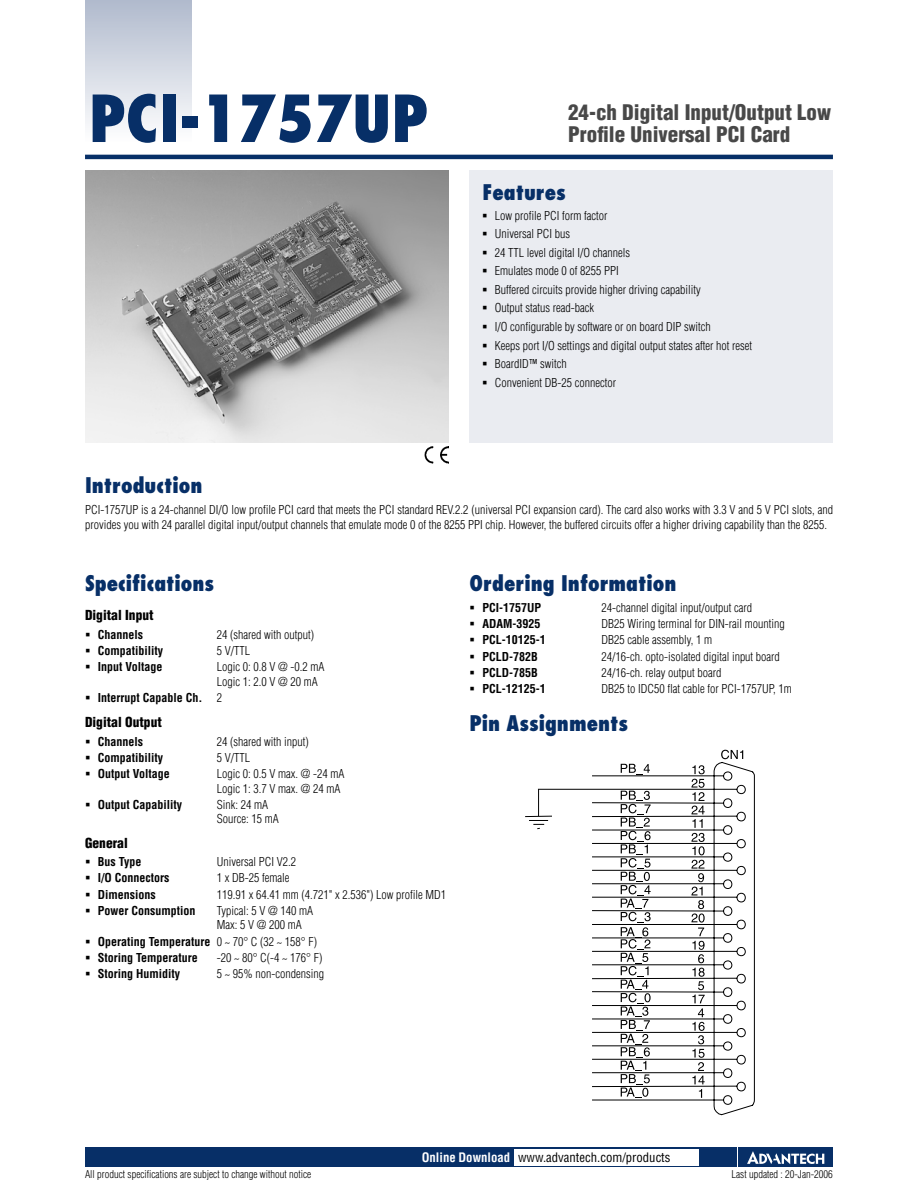
<style>
.page{position:relative;width:918px;height:1188px;background:#fff}
.page>*{position:absolute;margin:0;border:0;box-sizing:border-box;transform-origin:0 0}
.t1{font:800 condensed 63px "Futura";color:#072f67}
.t2{font:800 condensed 21px "Futura";color:#072f67}
.t3{font:900 condensed 21px/22.5px "Helvetica";color:#484848}
.t4{font:900 condensed 13.5px "Helvetica";color:#000}
.t5{font:condensed 12.75px "Helvetica";color:#000}
.t6{font:300 condensed 12px/14.2px "Helvetica";color:#000}
.t7{font:700 condensed 12px "Helvetica";color:#000}
.t8{font:300 condensed 10.5px "Helvetica";color:#000}
.s1{font-weight:300}
.s2{font-weight:700;color:#fff}
</style>
<div class="page">
<div style="left:85px;top:1147px;width:651px;height:20px;background:#072f67"></div>
<hr style="left:85px;top:155px;width:748px;height:4px;background:#072f67">
<div style="left:85px;top:0;width:106px;height:143px;background:linear-gradient(to bottom,#b0bacd,#fff)"></div>
<div style="left:470px;top:170px;width:363px;height:272px;background:#eaecf1"></div>
<div style="left:738px;top:1147px;width:95px;height:20px;background:#072f67"></div>
<svg style="left:747px;top:1151px;width:77px;height:13px"></svg>
<div style="left:514px;top:1149px;width:184px;height:16px;background:#fff"></div>
<img style="left:85px;top:170px;width:363px;height:272px">
<img style="left:425px;top:446px;width:23px;height:17px">
<svg style="left:537px;top:762px;width:218px;height:354px"></svg>
<svg style="left:721px;top:750px;width:22px;height:9px"></svg>
<svg style="left:691px;top:765px;width:14px;height:333px"></svg>
<svg style="left:525px;top:789px;width:27px;height:40px"></svg>
<svg style="left:621px;top:791px;width:30px;height:307px"></svg>
<h1 class="t1" style="left:89px;top:78px;width:341px">PCI-1757UP</h1>
<h2 class="t3" style="left:568px;top:100px;width:265px">24-ch Digital Input/Output Low<br>Profile Universal PCI Card</h2>
<h2 class="t2" style="left:482px;top:178px;width:85px">Features</h2>
<p class="t6" style="left:482px;top:208px;width:127px">▪ Low profile PCI form factor</p>
<p class="t6" style="left:482px;top:227px;width:90px">▪ Universal PCI bus</p>
<p class="t6" style="left:482px;top:245px;width:150px">▪ 24 TTL level digital I/O channels</p>
<p class="t6" style="left:482px;top:264px;width:138px">▪ Emulates mode 0 of 8255 PPI</p>
<p class="t6" style="left:482px;top:282px;width:220px">▪ Buffered circuits provide higher driving capability</p>
<p class="t6" style="left:482px;top:301px;width:114px">▪ Output status read-back</p>
<p class="t6" style="left:482px;top:319px;width:230px">▪ I/O configurable by software or on board DIP switch</p>
<p class="t6" style="left:482px;top:338px;width:271px">▪ Keeps port I/O settings and digital output states after hot reset</p>
<p class="t6" style="left:482px;top:356px;width:86px">▪ BoardID™ switch</p>
<p class="t6" style="left:482px;top:375px;width:136px">▪ Convenient DB-25 connector</p>
<h2 class="t2" style="left:85px;top:472px;width:119px">Introduction</h2>
<p class="t6" style="left:85px;top:503px;width:749px;line-height:15px">PCI-1757UP is a 24-channel DI/O low profile PCI card that meets the PCI standard REV.2.2 (universal PCI expansion card). The card also works with 3.3 V and 5 V PCI slots, and provides you with 24 parallel digital input/output channels that emulate mode 0 of the 8255 PPI chip. However, the buffered circuits offer a higher driving capability than the 8255.</p>
<h2 class="t2" style="left:85px;top:570px;width:131px">Specifications</h2>
<p class="t4" style="left:85px;top:607px;width:70px">Digital Input</p>
<p class="t7" style="left:85px;top:627px;width:60px">▪ Channels</p>
<p class="t6" style="left:217px;top:627px;width:99px">24 (shared with output)</p>
<p class="t7" style="left:85px;top:643px;width:80px">▪ Compatibility</p>
<p class="t6" style="left:217px;top:643px;width:35px">5 V/TTL</p>
<p class="t7" style="left:85px;top:660px;width:79px">▪ Input Voltage</p>
<p class="t6" style="left:217px;top:660px;width:109px">Logic 0: 0.8 V @ -0.2 mA<br>Logic 1: 2.0 V @ 20 mA</p>
<p class="t7" style="left:85px;top:690px;width:139px">▪ Interrupt Capable Ch. <span class="s1">2</span></p>
<p class="t4" style="left:85px;top:714px;width:78px">Digital Output</p>
<p class="t7" style="left:85px;top:734px;width:60px">▪ Channels</p>
<p class="t6" style="left:217px;top:734px;width:93px">24 (shared with input)</p>
<p class="t7" style="left:85px;top:750px;width:80px">▪ Compatibility</p>
<p class="t6" style="left:217px;top:750px;width:35px">5 V/TTL</p>
<p class="t7" style="left:85px;top:767px;width:86px">▪ Output Voltage</p>
<p class="t6" style="left:217px;top:767px;width:129px">Logic 0: 0.5 V max. @ -24 mA<br>Logic 1: 3.7 V max. @ 24 mA</p>
<p class="t7" style="left:85px;top:797px;width:99px">▪ Output Capability</p>
<p class="t6" style="left:217px;top:797px;width:63px">Sink: 24 mA<br>Source: 15 mA</p>
<p class="t4" style="left:85px;top:835px;width:44px">General</p>
<p class="t7" style="left:85px;top:854px;width:58px">▪ Bus Type</p>
<p class="t6" style="left:217px;top:854px;width:81px">Universal PCI V2.2</p>
<p class="t7" style="left:85px;top:871px;width:86px">▪ I/O Connectors</p>
<p class="t6" style="left:217px;top:871px;width:74px">1 x DB-25 female</p>
<p class="t7" style="left:85px;top:887px;width:72px">▪ Dimensions</p>
<p class="t6" style="left:217px;top:887px;width:231px">119.91 x 64.41 mm (4.721" x 2.536") Low profile MD1</p>
<p class="t7" style="left:85px;top:903px;width:112px">▪ Power Consumption</p>
<p class="t6" style="left:217px;top:904px;width:98px">Typical: 5 V @ 140 mA<br>Max: 5 V @ 200 mA</p>
<p class="t7" style="left:85px;top:934px;width:234px">▪ Operating Temperature <span class="s1">0 ~ 70° C (32 ~ 158° F)</span></p>
<p class="t7" style="left:85px;top:950px;width:114px">▪ Storing Temperature</p>
<p class="t6" style="left:217px;top:951px;width:107px">-20 ~ 80° C(-4 ~ 176° F)</p>
<p class="t7" style="left:85px;top:967px;width:97px">▪ Storing Humidity</p>
<p class="t6" style="left:217px;top:967px;width:109px">5 ~ 95% non-condensing</p>
<h2 class="t2" style="left:470px;top:570px;width:208px">Ordering Information</h2>
<p class="t7" style="left:470px;top:600px;width:73px">▪ PCI-1757UP</p>
<p class="t6" style="left:601px;top:600px;width:152px">24-channel digital input/output card</p>
<p class="t7" style="left:470px;top:616px;width:72px">▪ ADAM-3925</p>
<p class="t6" style="left:601px;top:616px;width:185px">DB25 Wiring terminal for DIN-rail mounting</p>
<p class="t7" style="left:470px;top:633px;width:78px">▪ PCL-10125-1</p>
<p class="t6" style="left:601px;top:633px;width:112px">DB25 cable assembly, 1 m</p>
<p class="t7" style="left:470px;top:649px;width:70px">▪ PCLD-782B</p>
<p class="t6" style="left:601px;top:649px;width:180px">24/16-ch. opto-isolated digital input board</p>
<p class="t7" style="left:470px;top:665px;width:70px">▪ PCLD-785B</p>
<p class="t6" style="left:601px;top:665px;width:121px">24/16-ch. relay output board</p>
<p class="t7" style="left:470px;top:682px;width:78px">▪ PCL-12125-1</p>
<p class="t6" style="left:601px;top:682px;width:192px">DB25 to IDC50 flat cable for PCI-1757UP, 1m</p>
<h2 class="t2" style="left:470px;top:709px;width:160px">Pin Assignments</h2>
<p class="t5" style="left:422px;top:1150px;width:250px"><span class="s2">Online Download</span> www.advantech.com/products</p>
<p class="t8" style="left:85px;top:1168px;width:228px">All product specifications are subject to change without notice</p>
<p class="t8" style="left:732px;top:1168px;width:103px">Last updated : 20-Jan-2006</p>
</div>
